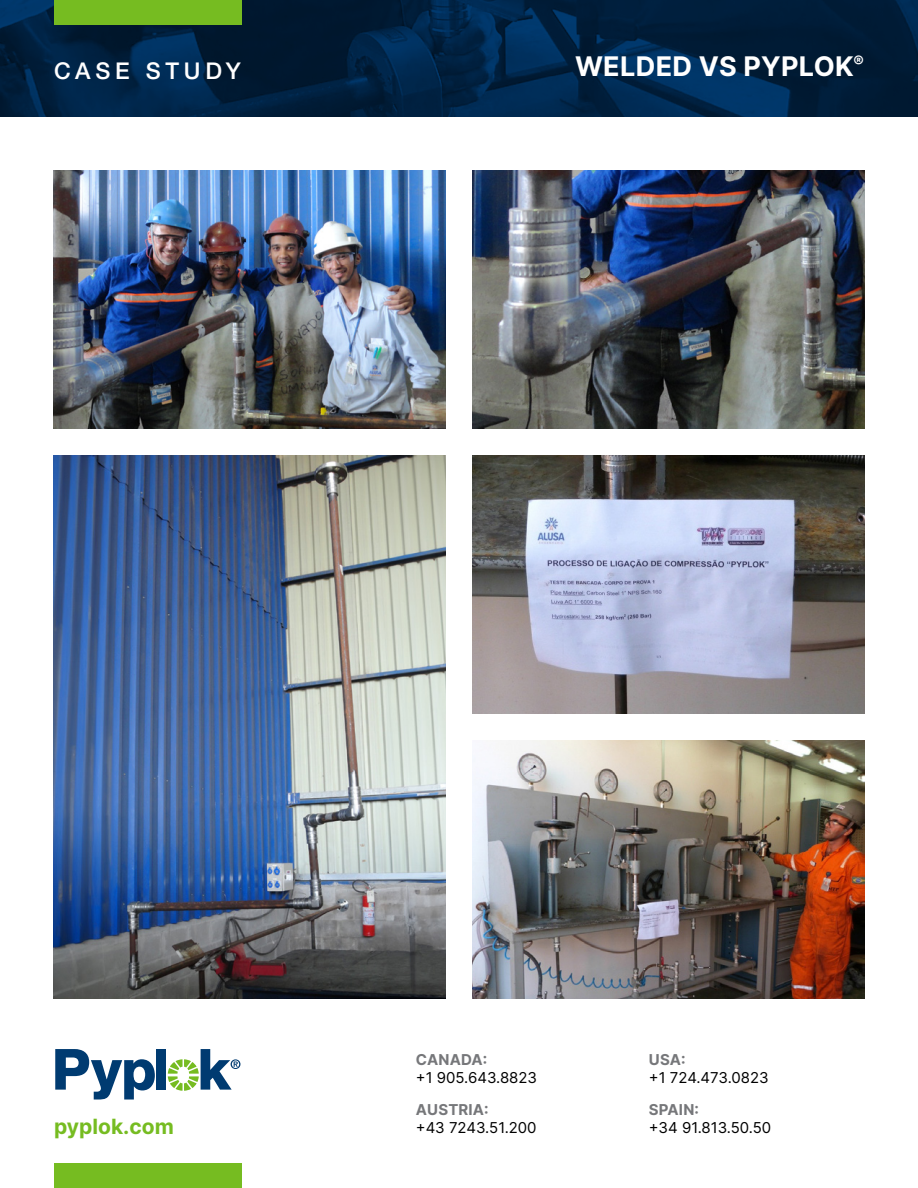
<style>
.page{position:relative;width:918px;height:1188px;background:#fff}
.page>*{position:absolute;margin:0;border:0;box-sizing:border-box;transform-origin:0 0}
.Cover_Heading{font:27px "Inter";letter-spacing:.01em;color:#fff}
.t1{font:500 23.1px "Helvetica Neue LT Std";letter-spacing:.205em;color:#fff}
.Body{font:21px "Inter";color:#76bc21}
.Cover_Text__small{font:15px "Inter";color:#000}
.Cover_Heading-2{font:15px "Inter";letter-spacing:.01em;color:#76777a}
</style>
<div class="page">
<img style="left:0;top:0;width:918px;height:117px">
<div style="left:54px;top:0;width:188px;height:24px;background:#76bc21"></div>
<div style="left:54px;top:1164px;width:188px;height:24px;background:#76bc21"></div>
<div style="left:156px;top:1049px;width:10px;height:41px;background:#003b71"></div>
<svg style="left:55px;top:1049px;width:100px;height:51px"></svg>
<svg style="left:168px;top:1049px;width:72px;height:42px"></svg>
<img style="left:54px;top:171px;width:392px;height:258px">
<img style="left:54px;top:456px;width:392px;height:543px">
<img style="left:472px;top:171px;width:392px;height:258px">
<img style="left:472px;top:741px;width:392px;height:258px">
<img style="left:472px;top:456px;width:392px;height:258px">
<p class="t1" style="left:54px;top:57px;width:188px">CASE STUDY</p>
<p class="Cover_Heading" style="left:575px;top:46px;width:291px">WELDED VS PYPLOK<sup>®</sup></p>
<p class="Body" style="left:54px;top:1111px;width:121px">pyplok.com</p>
<p class="Cover_Heading-2" style="left:416px;top:1049px;width:73px">CANADA:</p>
<p class="Cover_Text__small" style="left:416px;top:1067px;width:123px">+1 905.643.8823</p>
<p class="Cover_Heading-2" style="left:416px;top:1099px;width:74px">AUSTRIA:</p>
<p class="Cover_Text__small" style="left:416px;top:1117px;width:122px">+43 7243.51.200</p>
<p class="Cover_Heading-2" style="left:649px;top:1049px;width:38px">USA:</p>
<p class="Cover_Text__small" style="left:649px;top:1067px;width:121px">+1 724.473.0823</p>
<p class="Cover_Heading-2" style="left:649px;top:1099px;width:51px">SPAIN:</p>
<p class="Cover_Text__small" style="left:649px;top:1117px;width:124px">+34 91.813.50.50</p>
</div>
